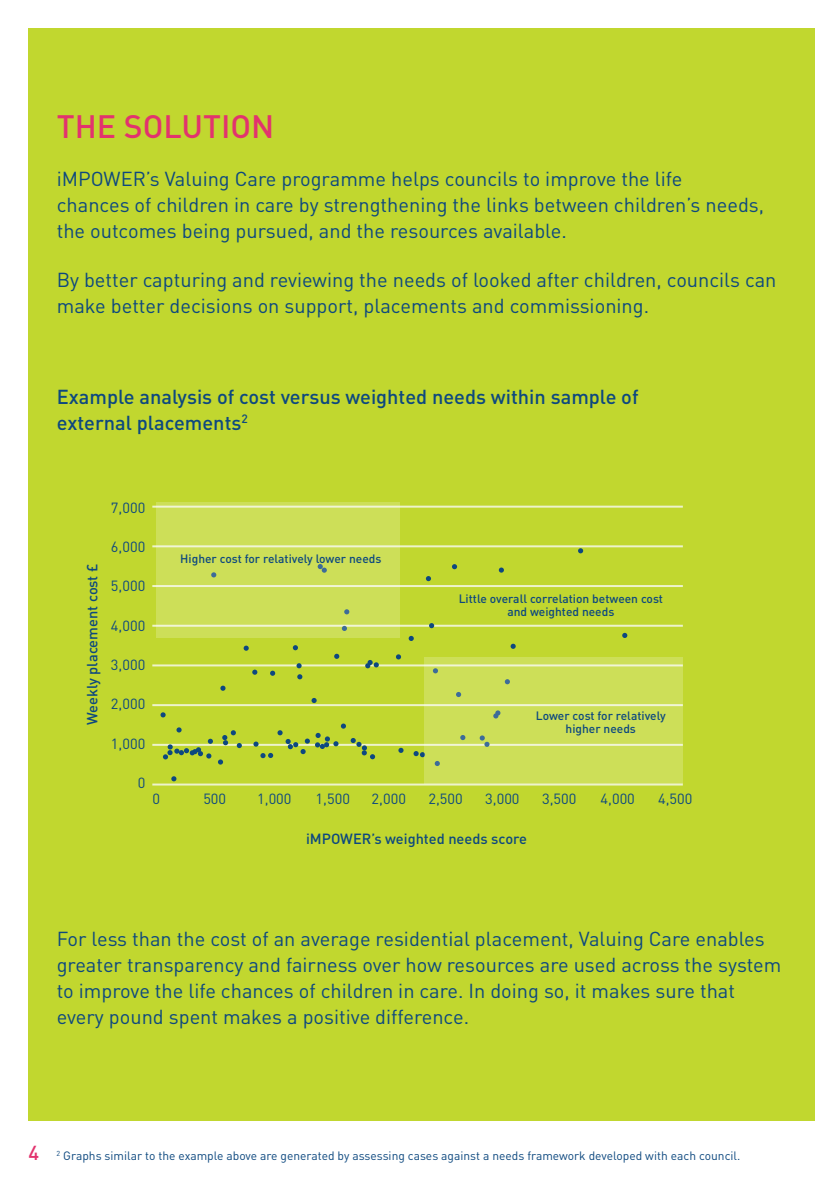
<style>
.page{position:relative;width:840px;height:1191px;background:#fff}
.page>*{position:absolute;margin:0;border:0;box-sizing:border-box;transform-origin:0 0}
.t1{font:500 32px "DIN";color:#e2336e}
.t2{font:20px/26px "DIN";color:#0d487f}
.t3{font:500 20px/26px "DIN";color:#0d487f}
.t4{font:500 20px "DIN";color:#e2336e}
.t5{font:14.6px "DIN";color:#0d487f}
.t6{font:500 14.6px "DIN";color:#0d487f}
.t7{font:500 12px/12.6px "DIN";color:#0d487f;text-align:center}
.t8{font:12px "DIN";color:#0d487f}
</style>
<div class="page">
<div style="left:28px;top:28px;width:786px;height:1092px;background:#c1d72f"></div>
<hr style="left:152px;top:505px;width:530px;height:2px;background:#edf3cb">
<hr style="left:152px;top:545px;width:530px;height:2px;background:#edf3cb">
<hr style="left:152px;top:585px;width:530px;height:2px;background:#edf3cb">
<hr style="left:152px;top:625px;width:530px;height:2px;background:#edf3cb">
<hr style="left:152px;top:664px;width:530px;height:2px;background:#edf3cb">
<hr style="left:152px;top:704px;width:530px;height:2px;background:#edf3cb">
<hr style="left:152px;top:744px;width:530px;height:2px;background:#edf3cb">
<hr style="left:152px;top:783px;width:530px;height:2px;background:#edf3cb">
<svg style="left:398px;top:748px;width:5px;height:5px"></svg>
<svg style="left:413px;top:751px;width:11px;height:6px"></svg>
<svg style="left:163px;top:727px;width:79px;height:37px"></svg>
<svg style="left:160px;top:712px;width:5px;height:5px"></svg>
<svg style="left:311px;top:698px;width:5px;height:5px"></svg>
<svg style="left:220px;top:685px;width:5px;height:6px"></svg>
<svg style="left:252px;top:669px;width:5px;height:6px"></svg>
<svg style="left:270px;top:670px;width:5px;height:6px"></svg>
<svg style="left:297px;top:674px;width:5px;height:5px"></svg>
<svg style="left:296px;top:663px;width:5px;height:5px"></svg>
<svg style="left:293px;top:645px;width:5px;height:5px"></svg>
<svg style="left:243px;top:645px;width:5px;height:6px"></svg>
<svg style="left:334px;top:654px;width:5px;height:5px"></svg>
<svg style="left:365px;top:660px;width:13px;height:8px"></svg>
<svg style="left:396px;top:654px;width:5px;height:5px"></svg>
<svg style="left:408px;top:636px;width:5px;height:5px"></svg>
<svg style="left:429px;top:623px;width:5px;height:5px"></svg>
<svg style="left:510px;top:643px;width:5px;height:6px"></svg>
<svg style="left:425px;top:576px;width:6px;height:5px"></svg>
<svg style="left:452px;top:564px;width:5px;height:5px"></svg>
<svg style="left:498px;top:567px;width:5px;height:5px"></svg>
<svg style="left:578px;top:548px;width:5px;height:5px"></svg>
<svg style="left:622px;top:633px;width:5px;height:5px"></svg>
<svg style="left:253px;top:723px;width:122px;height:36px"></svg>
<svg style="left:171px;top:776px;width:5px;height:5px"></svg>
<div style="left:156px;top:502px;width:243px;height:135px;background:#fff;opacity:.2"></div>
<div style="left:424px;top:657px;width:258px;height:126px;background:#fff;opacity:.2"></div>
<h1 class="t1" style="left:57px;top:115px;width:219px">THE SOLUTION</h1>
<p class="t2" style="left:57px;top:168px;width:708px">iMPOWER’s Valuing Care programme helps councils to improve the life<br>chances of children in care by strengthening the links between children’s needs, the outcomes being pursued, and the resources available.</p>
<p class="t2" style="left:57px;top:269px;width:720px">By better capturing and reviewing the needs of looked after children, councils can make better decisions on support, placements and commissioning.</p>
<p class="t3" style="left:57px;top:386px;width:583px">Example analysis of cost versus weighted needs within sample of external placements<sup>2</sup></p>
<p class="t6" style="left:87px;top:725px;width:163px;rotate:-90deg">Weekly placement cost £</p>
<p class="t5" style="left:111px;top:502px;width:36px">7,000</p>
<p class="t5" style="left:111px;top:541px;width:36px">6,000</p>
<p class="t5" style="left:111px;top:581px;width:36px">5,000</p>
<p class="t5" style="left:111px;top:620px;width:36px">4,000</p>
<p class="t5" style="left:111px;top:659px;width:36px">3,000</p>
<p class="t5" style="left:111px;top:699px;width:36px">2,000</p>
<p class="t5" style="left:111px;top:738px;width:36px">1,000</p>
<p class="t5" style="left:138px;top:777px;width:9px">0</p>
<p class="t7" style="left:180px;top:553px;width:202px">Higher cost for relatively lower needs</p>
<p class="t7" style="left:458px;top:594px;width:206px">Little overall correlation between cost and weighted needs</p>
<p class="t7" style="left:535px;top:711px;width:131px">Lower cost for relatively higher needs</p>
<p class="t5" style="left:152px;top:794px;width:9px">0</p>
<p class="t5" style="left:203px;top:794px;width:24px">500</p>
<p class="t5" style="left:257px;top:794px;width:36px">1,000</p>
<p class="t5" style="left:315px;top:794px;width:36px">1,500</p>
<p class="t5" style="left:371px;top:794px;width:36px">2,000</p>
<p class="t5" style="left:428px;top:794px;width:36px">2,500</p>
<p class="t5" style="left:485px;top:794px;width:36px">3,000</p>
<p class="t5" style="left:541px;top:794px;width:36px">3,500</p>
<p class="t5" style="left:600px;top:794px;width:36px">4,000</p>
<p class="t5" style="left:657px;top:794px;width:36px">4,500</p>
<p class="t6" style="left:306px;top:833px;width:222px">iMPOWER’s weighted needs score</p>
<p class="t2" style="left:57px;top:928px;width:725px">For less than the cost of an average residential placement, Valuing Care enables greater transparency and fairness over how resources are used across the system to improve the life chances of children in care. In doing so, it makes sure that every pound spent makes a positive difference.</p>
<p class="t4" style="left:28px;top:1146px;width:12px">4</p>
<p class="t8" style="left:57px;top:1151px;width:685px"><sup>2</sup> Graphs similar to the example above are generated by assessing cases against a needs framework developed with each council.</p>
</div>
